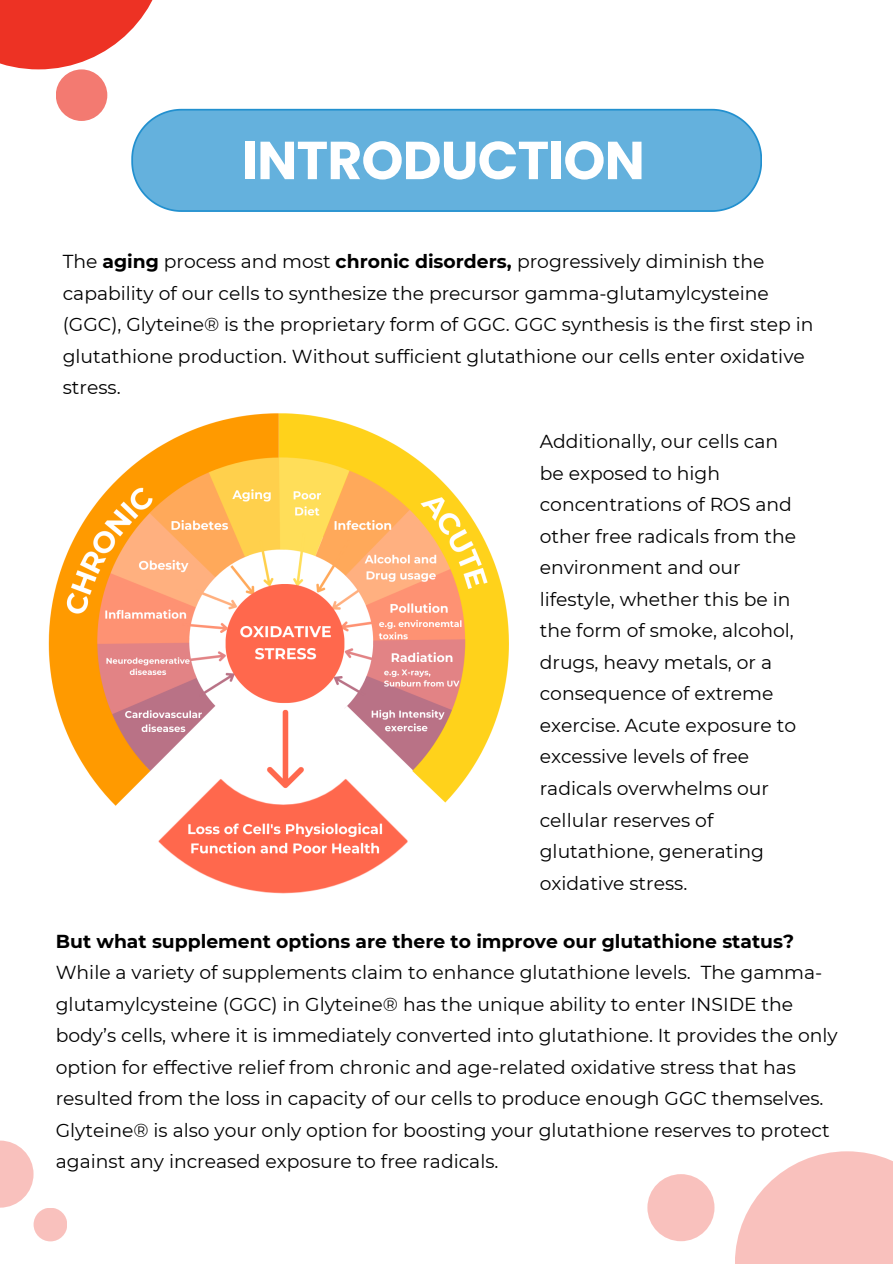
<style>
.page{position:relative;width:893px;height:1264px;background:#fff}
.page>*{position:absolute;margin:0;border:0;box-sizing:border-box;transform-origin:0 0}
.t1{font:700 53.4px "Poppins";letter-spacing:-.015em;color:#fff}
.t2{font:18.75px/31.5px "Montserrat";color:#000}
.t3{font:700 18.75px "Montserrat";color:#000}
.s1{font-weight:700}
</style>
<div class="page">
<svg style="left:735px;top:1151px;width:157px;height:112px;fill:#f9c1bd"></svg>
<div style="left:647px;top:1174px;width:67px;height:67px;background:#f9c1bd;border-radius:50%"></div>
<svg style="left:0;top:0;width:153px;height:69px;fill:#ed3224"></svg>
<div style="left:56px;top:69px;width:51px;height:52px;background:#f37a71;border-radius:50%"></div>
<img style="left:48px;top:413px;width:461px;height:481px">
<svg style="left:131px;top:109px;width:630px;height:103px;background:#66b2dd"></svg>
<svg style="left:0;top:1140px;width:34px;height:67px;fill:#f9c1bd"></svg>
<div style="left:34px;top:1207px;width:33px;height:34px;background:#f9c1bd;border-radius:50%"></div>
<p class="t1" style="left:242px;top:123px;width:404px">INTRODUCTION</p>
<p class="t2" style="left:63px;top:246px;width:752px">The <span class="s1">aging</span> process and most <span class="s1">chronic disorders,</span> progressively diminish the capability of our cells to synthesize the precursor gamma-glutamylcysteine (GGC), Glyteine® is the proprietary form of GGC. GGC synthesis is the first step in glutathione production. Without sufficient glutathione our cells enter oxidative stress.</p>
<p class="t2" style="left:539px;top:426px;width:258px">Additionally, our cells can be exposed to high concentrations of ROS and other free radicals from the environment and our lifestyle, whether this be in the form of smoke, alcohol, drugs, heavy metals, or a consequence of extreme exercise. Acute exposure to</p>
<p class="t2" style="left:539px;top:741px;width:211px">excessive levels of free</p>
<p class="t2" style="left:539px;top:772px;width:231px">radicals overwhelms our</p>
<p class="t2" style="left:539px;top:804px;width:175px">cellular reserves of</p>
<p class="t2" style="left:539px;top:835px;width:226px">glutathione, generating</p>
<p class="t2" style="left:539px;top:867px;width:149px">oxidative stress.</p>
<p class="t3" style="left:56px;top:929px;width:739px">But what supplement options are there to improve our glutathione status?</p>
<p class="t2" style="left:56px;top:956px;width:783px">While a variety of supplements claim to enhance glutathione levels. The gamma&shy;glutamylcysteine (GGC) in Glyteine® has the unique ability to enter INSIDE the body’s cells, where it is immediately converted into glutathione. It provides the only option for effective relief from chronic and age-related oxidative stress that has resulted from the loss in capacity of our cells to produce enough GGC themselves.<br>Glyteine® is also your only option for boosting your glutathione reserves to protect against any increased exposure to free radicals.</p>
</div>
